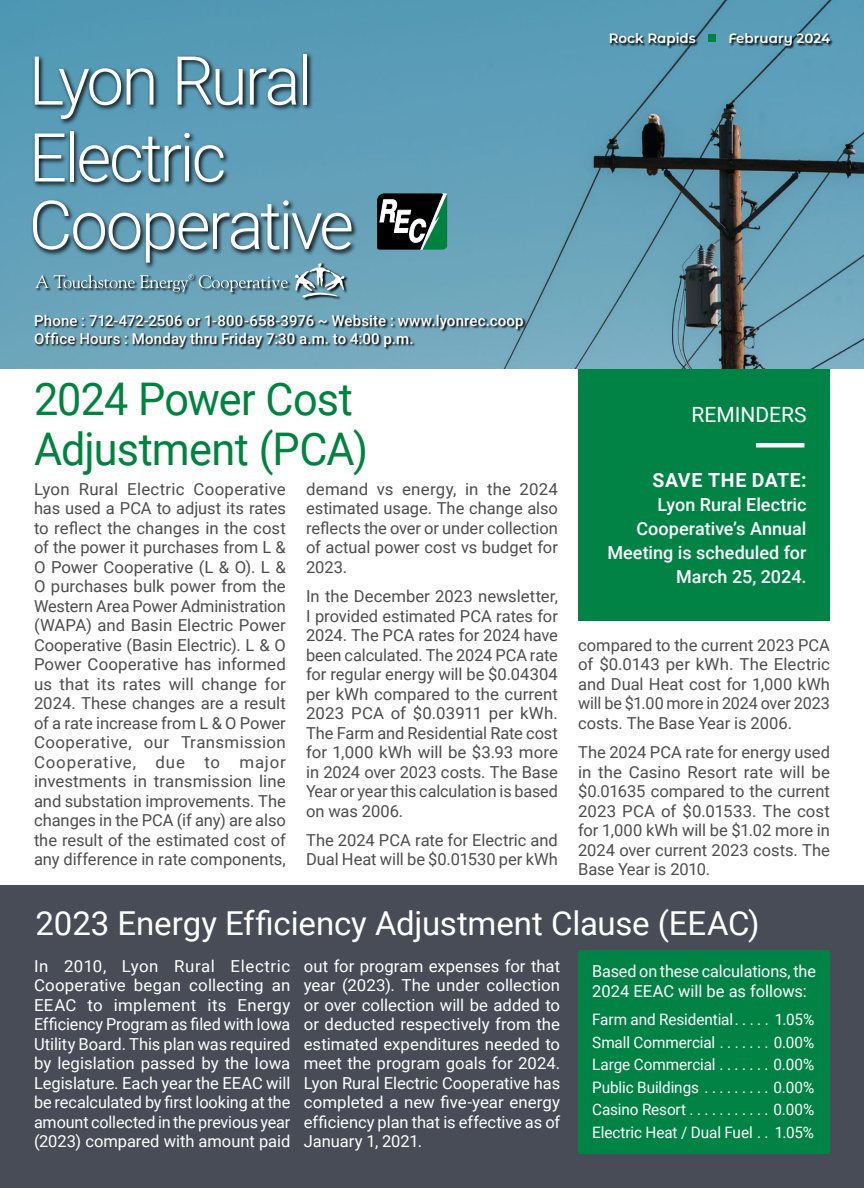
<style>
.page{position:relative;width:864px;height:1188px;background:#fff}
.page>*{position:absolute;margin:0;border:0;box-sizing:border-box;transform-origin:0 0}
.t1{font:300 67.5px/76.9px "Roboto";letter-spacing:-.045em;color:#fff}
.t2{font:45px "Roboto";letter-spacing:-.02em;color:#00833e;scale:.96 1}
.t3{font:33px "Roboto";letter-spacing:-.005em;color:#fff}
.t4{font:21px "Roboto";color:#fff}
.t5{font:700 19.5px "Roboto";letter-spacing:.035em;color:#fff}
.t6{font:500 18px/24px "Roboto";color:#fff;text-align:right}
.t7{font:16.5px/19.5px "Roboto";letter-spacing:-.005em;color:#4d4d4f;text-align:justify}
.t8{font:16.5px/19.5px "Roboto";letter-spacing:-.005em;color:#fff;text-align:justify}
.t9{font:15.75px/22.5px "Roboto";letter-spacing:-.005em;color:#fff;text-align:right}
.t10{font:500 15px/18px "Roboto";letter-spacing:.01em;color:#fff}
.t11{font:600 13.5px "Montserrat Alternates";color:#fff}
</style>
<div class="page">
<div style="left:578px;top:368px;width:252px;height:252px;background:#008345"></div>
<svg style="left:756px;top:443px;width:48px;height:4px"></svg>
<img style="left:0;top:0;width:864px;height:368px">
<div style="left:709px;top:35px;width:7px;height:7px;background:#00833e"></div>
<svg style="left:609px;top:33px;width:90px;height:16px"></svg>
<svg style="left:729px;top:33px;width:105px;height:16px;background:#437488"></svg>
<svg style="left:35px;top:314px;width:492px;height:36px;background:#5a8697"></svg>
<svg style="left:31px;top:52px;width:327px;height:217px;background:#5189a0"></svg>
<div style="left:35px;top:263px;width:313px;height:38px;background:#6aa4ba"></div>
<svg style="left:295px;top:263px;width:49px;height:35px"></svg>
<svg style="left:35px;top:274px;width:253px;height:18px"></svg>
<svg style="left:377px;top:193px;width:70px;height:58px"></svg>
<div style="left:0;top:886px;width:864px;height:302px;background:#474c56"></div>
<div style="left:578px;top:950px;width:252px;height:204px;background:#008345"></div>
<h1 class="t1" style="left:29px;top:40px;width:285px">Lyon Rural<br>Electric</h1>
<h1 class="t1" style="left:29px;top:184px;width:327px">Cooperative</h1>
<p class="t10" style="left:34px;top:311px;width:491px">Phone : 712-472-2506 or 1-800-658-3976 ~ Website : www.lyonrec.coop<br>Office Hours : Monday thru Friday 7:30 a.m. to 4:00 p.m.</p>
<h2 class="t2" style="left:34px;top:368px;width:334px">2024 Power Cost</h2>
<h2 class="t2" style="left:34px;top:417px;width:350px">Adjustment (PCA)</h2>
<p class="t7" style="left:34px;top:479px;width:253px">Lyon Rural Electric Cooperative has used a PCA to adjust its rates to reflect the changes in the cost of the power it purchases from L &amp; O Power Cooperative (L &amp; O). L &amp; O purchases bulk power from the Western Area Power Administration (WAPA) and Basin Electric Power Cooperative (Basin Electric). L &amp; O Power Cooperative has informed us that its rates will change for 2024. These changes are a result of a rate increase from L &amp; O Power Cooperative, our Transmission Cooperative, due to major investments in transmission line and substation improvements. The changes in the PCA (if any) are also the result of the estimated cost of any difference in rate components,</p>
<p class="t7" style="left:306px;top:479px;width:253px">demand vs energy, in the 2024 estimated usage. The change also reflects the over or under collection of actual power cost vs budget for 2023.</p>
<p class="t7" style="left:306px;top:586px;width:253px">In the December 2023 newsletter, I provided estimated PCA rates for 2024. The PCA rates for 2024 have been calculated. The 2024 PCA rate for regular energy will be $0.04304 per kWh compared to the current 2023 PCA of $0.03911 per kWh.<br>The Farm and Residential Rate cost for 1,000 kWh will be $3.93 more in 2024 over 2023 costs. The Base Year or year this calculation is based on was 2006.</p>
<p class="t7" style="left:306px;top:830px;width:253px">The 2024 PCA rate for Electric and<br>Dual Heat will be $0.01530 per kWh</p>
<p class="t11" style="left:609px;top:29px;width:89px">Rock Rapids</p>
<p class="t11" style="left:728px;top:29px;width:103px">February 2024</p>
<p class="t4" style="left:692px;top:400px;width:116px">REMINDERS</p>
<p class="t5" style="left:653px;top:467px;width:156px">SAVE THE DATE:</p>
<p class="t6" style="left:607px;top:492px;width:201px">Lyon Rural Electric<br>Cooperative’s Annual<br>Meeting is scheduled for<br>March 25, 2024.</p>
<p class="t7" style="left:578px;top:635px;width:253px">compared to the current 2023 PCA of $0.0143 per kWh. The Electric and Dual Heat cost for 1,000 kWh will be $1.00 more in 2024 over 2023 costs. The Base Year is 2006.</p>
<p class="t7" style="left:578px;top:742px;width:253px">The 2024 PCA rate for energy used in the Casino Resort rate will be $0.01635 compared to the current 2023 PCA of $0.01533. The cost for 1,000 kWh will be $1.02 more in 2024 over current 2023 costs. The Base Year is 2010.</p>
<h3 class="t3" style="left:36px;top:900px;width:725px">2023 Energy Efficiency Adjustment Clause (EEAC)</h3>
<p class="t8" style="left:592px;top:961px;width:225px">Based on these calculations, the<br>2024 EEAC will be as follows:</p>
<p class="t9" style="left:592px;top:1008px;width:145px">Farm and Residential......</p>
<p class="t9" style="left:775px;top:1008px;width:41px">1.05%</p>
<p class="t9" style="left:592px;top:1030px;width:129px">Small Commercial........</p>
<p class="t9" style="left:774px;top:1030px;width:42px">0.00%</p>
<p class="t9" style="left:592px;top:1053px;width:129px">Large Commercial........</p>
<p class="t9" style="left:774px;top:1053px;width:42px">0.00%</p>
<p class="t9" style="left:592px;top:1076px;width:114px">Public Buildings..........</p>
<p class="t9" style="left:774px;top:1076px;width:42px">0.00%</p>
<p class="t9" style="left:592px;top:1098px;width:99px">Casino Resort............</p>
<p class="t8" style="left:34px;top:955px;width:258px">In 2010, Lyon Rural Electric Cooperative began collecting an EEAC to implement its Energy Efficiency Program as filed with Iowa Utility Board. This plan was required by legislation passed by the Iowa Legislature. Each year the EEAC will be recalculated by first looking at the amount collected in the previous year (2023) compared with amount paid</p>
<p class="t8" style="left:304px;top:955px;width:258px">out for program expenses for that year (2023). The under collection or over collection will be added to or deducted respectively from the estimated expenditures needed to meet the program goals for 2024.<br>Lyon Rural Electric Cooperative has completed a new five-year energy efficiency plan that is effective as of January 1, 2021.</p>
<p class="t9" style="left:592px;top:1098px;width:224px">0.00%<br>Electric Heat / Dual Fuel... 1.05%</p>
</div>
